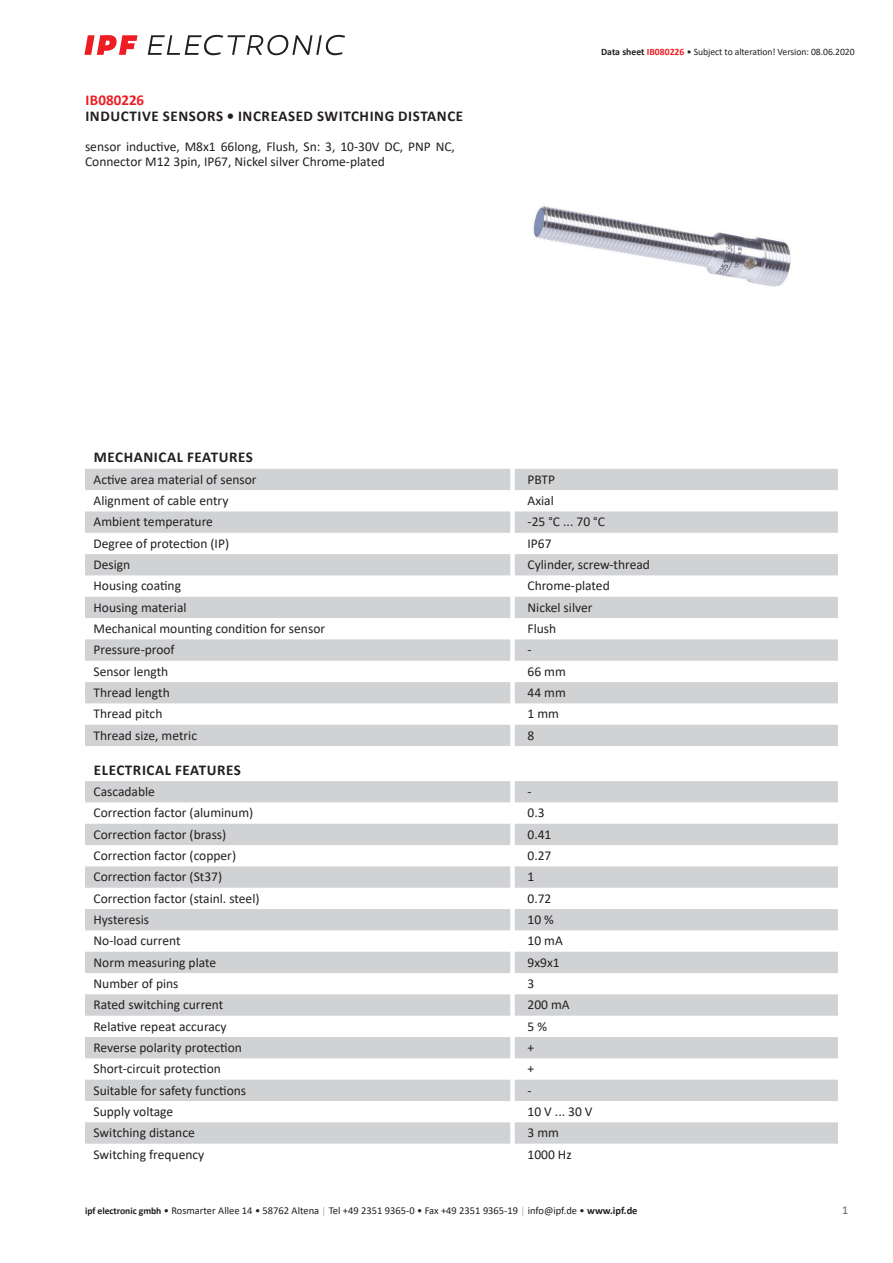
<style>
.page{position:relative;width:893px;height:1263px;background:#fff}
.page>*{position:absolute;margin:0;border:0;box-sizing:border-box;transform-origin:0 0}
.t1{font:700 15px "Calibri";letter-spacing:.04em;color:#231f20}
.t2{font:700 15px "Calibri";color:#ee1d23}
.t3{font:13.5px/15px "Calibri";color:#231f20}
.t4{font:12px "Calibri";color:#636366}
.t5{font:10.5px "Calibri";color:#231f20}
.t6{font:9.75px "Calibri";letter-spacing:-.005em;color:#231f20}
.s1{font-weight:700}
.s2{font-weight:700;color:#ee1d23}
.s3{font-weight:700;font-size:9.75px}
.s4{font-size:9.75px;color:#a8a9ad}
</style>
<div class="page">
<svg style="left:148px;top:35px;width:197px;height:20px"></svg>
<svg style="left:84px;top:35px;width:54px;height:20px"></svg>
<svg style="left:85px;top:469px;width:753px;height:277px;fill:#d1d2d4"></svg>
<svg style="left:85px;top:781px;width:753px;height:363px;fill:#d2d3d5"></svg>
<img style="left:533px;top:206px;width:258px;height:81px">
<p class="t2" style="left:85px;top:89px;width:60px">IB080226</p>
<p class="t1" style="left:85px;top:106px;width:379px">INDUCTIVE SENSORS • INCREASED SWITCHING DISTANCE</p>
<p class="t3" style="left:85px;top:139px;width:371px">sensor inductive, M8x1 66long, Flush, Sn: 3, 10-30V DC, PNP NC,<br>Connector M12 3pin, IP67, Nickel silver Chrome-plated</p>
<p class="t6" style="left:601px;top:45px;width:255px"><span class="s1">Data sheet</span> <span class="s2">IB080226</span> • Subject to alteration! Version: 08.06.2020</p>
<p class="t1" style="left:94px;top:447px;width:161px">MECHANICAL FEATURES</p>
<p class="t3" style="left:94px;top:471px;width:165px">Active area material of sensor</p>
<p class="t3" style="left:527px;top:471px;width:29px">PBTP</p>
<p class="t3" style="left:94px;top:493px;width:136px">Alignment of cable entry</p>
<p class="t3" style="left:527px;top:493px;width:28px">Axial</p>
<p class="t3" style="left:94px;top:514px;width:121px">Ambient temperature</p>
<p class="t3" style="left:527px;top:514px;width:79px">-25 °C ... 70 °C</p>
<p class="t3" style="left:94px;top:535px;width:137px">Degree of protection (IP)</p>
<p class="t3" style="left:527px;top:535px;width:26px">IP67</p>
<p class="t3" style="left:94px;top:557px;width:38px">Design</p>
<p class="t3" style="left:527px;top:557px;width:124px">Cylinder, screw-thread</p>
<p class="t3" style="left:94px;top:578px;width:89px">Housing coating</p>
<p class="t3" style="left:527px;top:578px;width:84px">Chrome-plated</p>
<p class="t3" style="left:94px;top:599px;width:95px">Housing material</p>
<p class="t3" style="left:527px;top:599px;width:66px">Nickel silver</p>
<p class="t3" style="left:94px;top:621px;width:233px">Mechanical mounting condition for sensor</p>
<p class="t3" style="left:527px;top:621px;width:30px">Flush</p>
<p class="t3" style="left:94px;top:642px;width:83px">Pressure-proof</p>
<p class="t3" style="left:527px;top:642px;width:6px">-</p>
<p class="t3" style="left:94px;top:663px;width:76px">Sensor length</p>
<p class="t3" style="left:527px;top:663px;width:40px">66 mm</p>
<p class="t3" style="left:94px;top:685px;width:78px">Thread length</p>
<p class="t3" style="left:527px;top:685px;width:40px">44 mm</p>
<p class="t3" style="left:94px;top:706px;width:70px">Thread pitch</p>
<p class="t3" style="left:527px;top:706px;width:33px">1 mm</p>
<p class="t3" style="left:94px;top:727px;width:105px">Thread size, metric</p>
<p class="t3" style="left:527px;top:727px;width:8px">8</p>
<p class="t1" style="left:94px;top:759px;width:149px">ELECTRICAL FEATURES</p>
<p class="t3" style="left:94px;top:784px;width:63px">Cascadable</p>
<p class="t3" style="left:527px;top:784px;width:6px">-</p>
<p class="t3" style="left:94px;top:805px;width:161px">Correction factor (aluminum)</p>
<p class="t3" style="left:527px;top:805px;width:19px">0.3</p>
<p class="t3" style="left:94px;top:826px;width:134px">Correction factor (brass)</p>
<p class="t3" style="left:527px;top:826px;width:25px">0.41</p>
<p class="t3" style="left:94px;top:848px;width:144px">Correction factor (copper)</p>
<p class="t3" style="left:527px;top:848px;width:25px">0.27</p>
<p class="t3" style="left:94px;top:869px;width:130px">Correction factor (St37)</p>
<p class="t3" style="left:527px;top:869px;width:8px">1</p>
<p class="t3" style="left:94px;top:890px;width:167px">Correction factor (stainl. steel)</p>
<p class="t3" style="left:527px;top:890px;width:25px">0.72</p>
<p class="t3" style="left:94px;top:912px;width:57px">Hysteresis</p>
<p class="t3" style="left:527px;top:912px;width:28px">10 %</p>
<p class="t3" style="left:94px;top:933px;width:89px">No-load current</p>
<p class="t3" style="left:527px;top:933px;width:37px">10 mA</p>
<p class="t3" style="left:94px;top:954px;width:124px">Norm measuring plate</p>
<p class="t3" style="left:527px;top:954px;width:34px">9x9x1</p>
<p class="t3" style="left:94px;top:976px;width:86px">Number of pins</p>
<p class="t3" style="left:527px;top:976px;width:8px">3</p>
<p class="t3" style="left:94px;top:997px;width:131px">Rated switching current</p>
<p class="t3" style="left:527px;top:997px;width:44px">200 mA</p>
<p class="t3" style="left:94px;top:1018px;width:135px">Relative repeat accuracy</p>
<p class="t3" style="left:527px;top:1018px;width:21px">5%</p>
<p class="t3" style="left:94px;top:1040px;width:150px">Reverse polarity protection</p>
<p class="t3" style="left:527px;top:1040px;width:8px">+</p>
<p class="t3" style="left:94px;top:1061px;width:129px">Short-circuit protection</p>
<p class="t3" style="left:527px;top:1061px;width:8px">+</p>
<p class="t3" style="left:94px;top:1082px;width:154px">Suitable for safety functions</p>
<p class="t3" style="left:527px;top:1082px;width:6px">-</p>
<p class="t3" style="left:94px;top:1104px;width:81px">Supply voltage</p>
<p class="t3" style="left:527px;top:1104px;width:67px">10 V ... 30 V</p>
<p class="t3" style="left:94px;top:1125px;width:103px">Switching distance</p>
<p class="t3" style="left:527px;top:1125px;width:33px">3 mm</p>
<p class="t3" style="left:94px;top:1146px;width:112px">Switching frequency</p>
<p class="t3" style="left:527px;top:1146px;width:46px">1000 Hz</p>
<p class="t5" style="left:85px;top:1203px;width:554px"><span class="s3">ipf electronic gmbh</span> • Rosmarter Allee 14 • 58762 Altena <span class="s4">│</span> Tel +49 2351 9365-0 • Fax +49 2351 9365-19 <span class="s4">│</span> info@ipf.de • <span class="s1">www.ipf.de</span></p>
<p class="t4" style="left:842px;top:1201px;width:8px">1</p>
</div>
